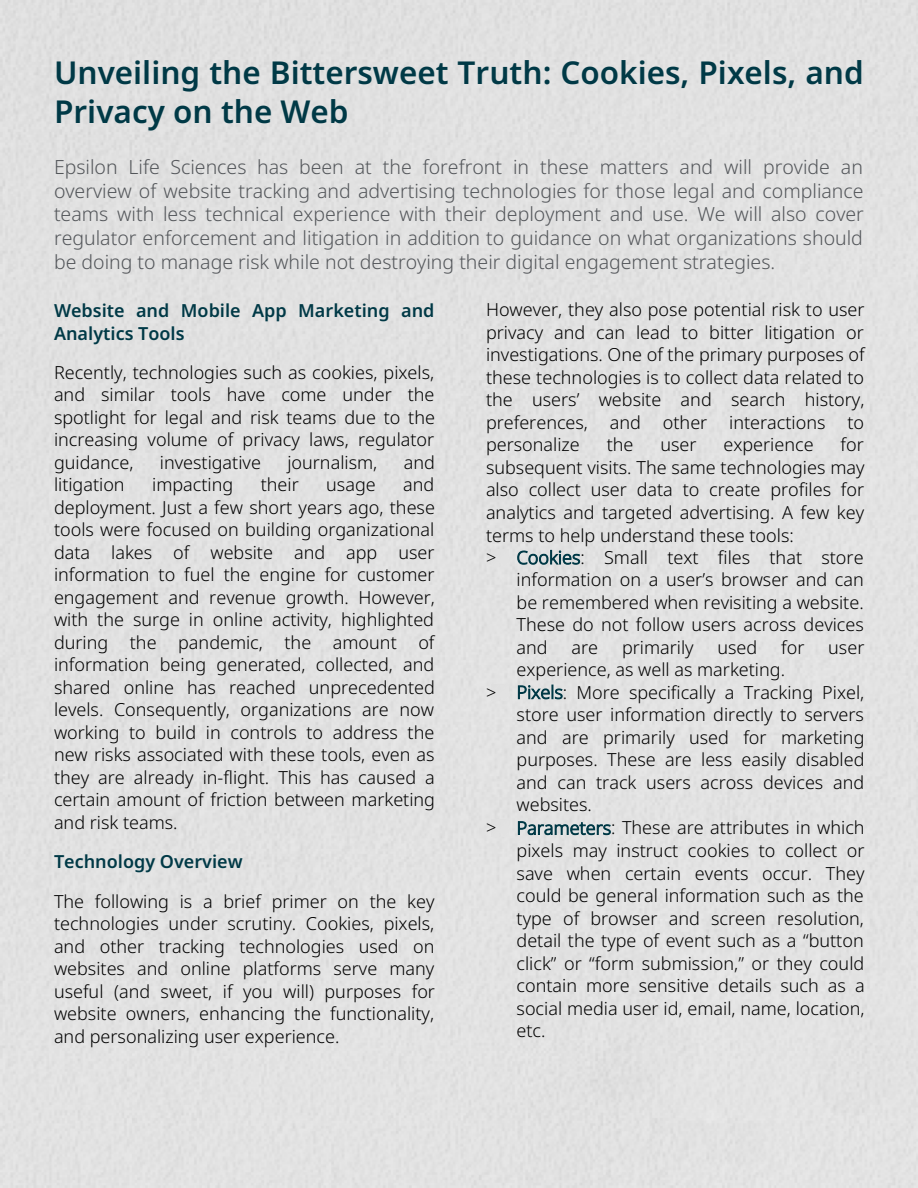
<style>
.page{position:relative;width:918px;height:1188px;background:#fff}
.page>*{position:absolute;margin:0;border:0;box-sizing:border-box;transform-origin:0 0}
.t1{font:600 31.5px/39.3px "Noto Sans";color:#003946}
.t2{font:300 19.5px/23.7px "Noto Sans";color:#53565a;text-align:justify}
.t3{font:300 18px/22.5px "Noto Sans";color:#000;text-align:justify}
.t4{font:600 18px/22.5px "Noto Sans";color:#003946}
.s1{color:#003946}
</style>
<div class="page">
<p class="t1" style="left:54px;top:52px;width:811px">Unveiling the Bittersweet Truth: Cookies, Pixels, and<br>Privacy on the Web</p>
<p class="t2" style="left:54px;top:155px;width:811px">Epsilon Life Sciences has been at the forefront in these matters and will provide an overview of website tracking and advertising technologies for those legal and compliance teams with less technical experience with their deployment and use. We will also cover regulator enforcement and litigation in addition to guidance on what organizations should be doing to manage risk while not destroying their digital engagement strategies.</p>
<p class="t4" style="left:54px;top:299px;width:382px">Website and Mobile App Marketing and<br>Analytics Tools</p>
<p class="t3" style="left:54px;top:361px;width:383px">Recently, technologies such as cookies, pixels, and similar tools have come under the spotlight for legal and risk teams due to the increasing volume of privacy laws, regulator guidance,</p>
<p class="t3" style="left:486px;top:298px;width:380px">However, they also pose potential risk to user privacy and can lead to bitter litigation or investigations. One of the primary purposes of these technologies is to collect data related to the users’ website and search history, preferences, and other interactions to personalize</p>
<p class="t3" style="left:486px;top:433px;width:380px;text-align:left;text-indent:355px">for subsequent visits. The same technologies may also collect user data to create profiles for analytics and targeted advertising. A few key terms to help understand these tools:<br>&gt; <span class="s1">Cookies</span>: Small text files that store</p>
<p class="t3" style="left:607px;top:433px;width:28px">the</p>
<p class="t3" style="left:660px;top:433px;width:38px">user</p>
<p class="t3" style="left:724px;top:433px;width:92px">experience</p>
<p class="t3" style="left:160px;top:451px;width:103px">investigative</p>
<p class="t3" style="left:287px;top:451px;width:91px">journalism,</p>
<p class="t3" style="left:404px;top:451px;width:33px">and</p>
<p class="t3" style="left:54px;top:473px;width:383px;text-indent:349px">and deployment. Just a few short years ago, these tools were focused on building organizational data lakes of website and app user information to fuel the engine for customer engagement and revenue growth. However, with the surge in online activity, highlighted during the pandemic, the amount of information being generated, collected, and shared online has reached unprecedented levels. Consequently, organizations are now working to build in controls to address the new risks associated with these tools, even as they are already in-flight. This has caused a certain amount of friction between marketing and risk teams.</p>
<p class="t4" style="left:54px;top:850px;width:190px">Technology Overview</p>
<p class="t3" style="left:54px;top:890px;width:383px">The following is a brief primer on the key technologies under scrutiny. Cookies, pixels, and other tracking technologies used on websites and online platforms serve many useful (and sweet, if you will) purposes for website owners, enhancing the functionality, and personalizing user experience.</p>
<p class="t3" style="left:54px;top:473px;width:72px">litigation</p>
<p class="t3" style="left:152px;top:473px;width:83px">impacting</p>
<p class="t3" style="left:261px;top:473px;width:40px">their</p>
<p class="t3" style="left:326px;top:473px;width:51px">usage</p>
<p class="t3" style="left:517px;top:568px;width:349px">information on a user’s browser and can be remembered when revisiting a website.<br>These do not follow users across devices and</p>
<p class="t3" style="left:572px;top:635px;width:28px">are</p>
<p class="t3" style="left:622px;top:635px;width:73px">primarily</p>
<p class="t3" style="left:718px;top:635px;width:41px">used</p>
<p class="t3" style="left:781px;top:635px;width:25px">for</p>
<p class="t3" style="left:828px;top:635px;width:38px">user</p>
<p class="t3" style="left:517px;top:658px;width:349px;text-align:left">experience, as well as marketing.<br><span class="s1">Pixels</span>: More specifically a Tracking Pixel, store user information directly to servers and are primarily used for marketing purposes. These are less easily disabled and can track users across devices and websites.</p>
<p class="t3" style="left:517px;top:839px;width:350px">pixels may instruct cookies to collect or save when certain events occur. They could be general information such as the type of browser and screen resolution, detail the type of event such as a “button click” or “form submission,” or they could contain more sensitive details such as a social media user id, email, name, location, etc.</p>
<p class="t3" style="left:486px;top:681px;width:12px">&gt;</p>
<p class="t3" style="left:486px;top:816px;width:380px">&gt; <span class="s1">Parameters</span>: These are attributes in which</p>
</div>
